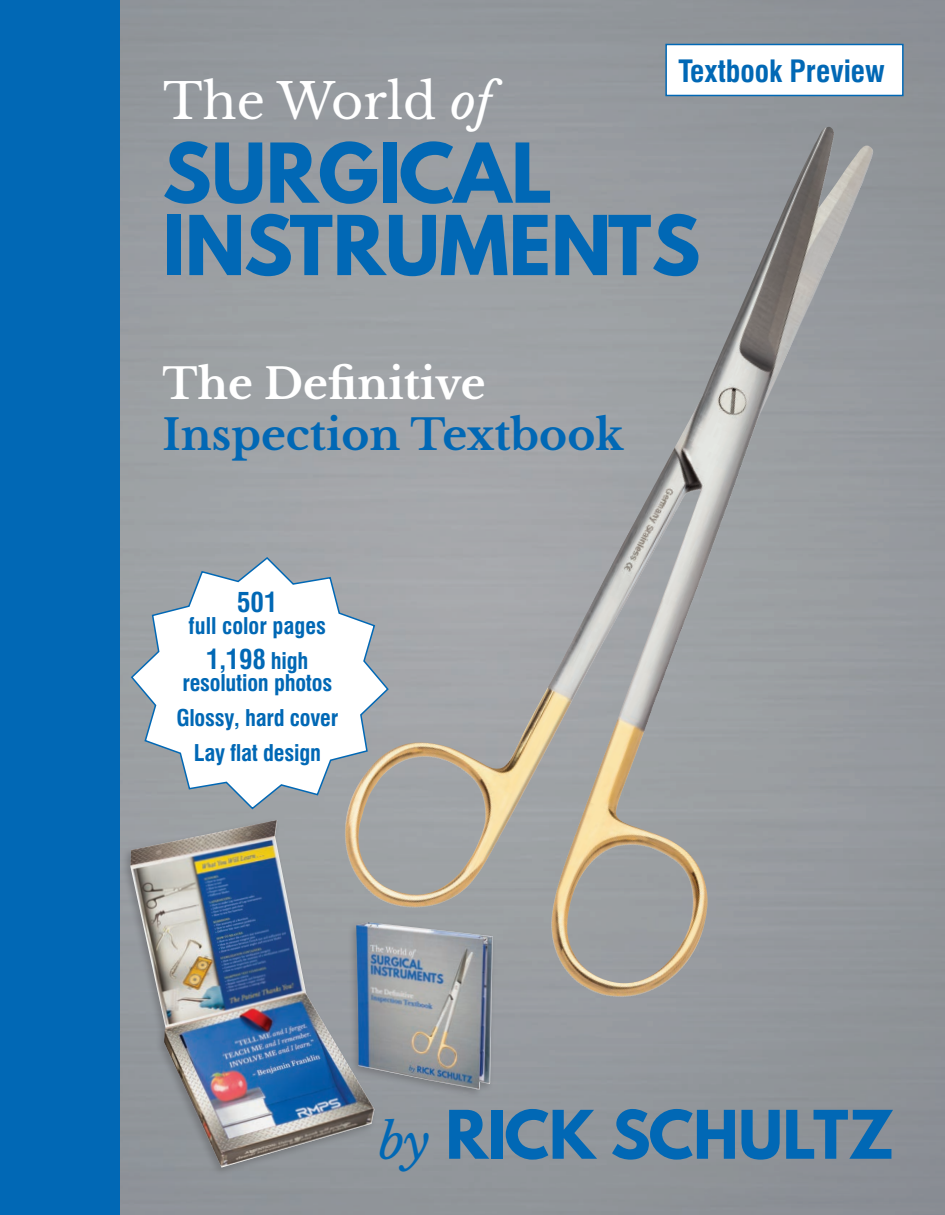
<style>
.page{position:relative;width:945px;height:1215px;background:#fff}
.page>*{position:absolute;margin:0;border:0;box-sizing:border-box;transform-origin:0 0}
.t1{font:700 73.05px/72.4px "League Spartan";color:#0168b5}
.t2{font:700 59.25px "League Spartan";color:#0168b5}
.t3{font:49.35px "Libre Baskerville";color:#fff}
.t4{font:700 42.6px "Libre Baskerville";color:#0168b5}
.t5{font:700 42.6px "Libre Baskerville";color:#fff}
.t6{font:700 condensed 30px "Swiss 721 BT";color:#0168b5}
.t7{font:700 condensed 27px "Swiss 721 BT";letter-spacing:-.005em;color:#0168b5}
.t8{font:700 condensed 22.5px/35.1px "Swiss 721 BT";letter-spacing:-.01em;color:#0168b5;text-align:center}
.s1{font-style:italic}
.s2{font-size:22.5px}
.s3{font-family:"Libre Baskerville";font-weight:400;font-style:italic;font-size:48.45px}
</style>
<div class="page">
<img style="left:120px;top:0;width:825px;height:1215px">
<img style="left:338px;top:127px;width:537px;height:871px">
<div style="left:0;top:0;width:120px;height:1215px;background:#0168b5"></div>
<div style="left:665px;top:44px;width:239px;height:52px;background:#fff;border:2px solid #0168b5"></div>
<svg style="left:130px;top:556px;width:260px;height:254px"></svg>
<div style="left:121px;top:817px;width:376px;height:359px;background:#231f20;opacity:.25"></div>
<img style="left:130px;top:820px;width:363px;height:348px">
<h3 class="t3" style="left:163px;top:71px;width:331px">The World <span class="s1">of</span></h3>
<h3 class="t6" style="left:679px;top:53px;width:208px">Textbook Preview</h3>
<h1 class="t1" style="left:162px;top:136px;width:540px">SURGICAL<br>INSTRUMENTS</h1>
<h3 class="t5" style="left:162px;top:358px;width:325px">The Definitive</h3>
<h3 class="t4" style="left:162px;top:409px;width:463px">Inspection Textbook</h3>
<p class="t7" style="left:237px;top:586px;width:42px">501</p>
<p class="t8" style="left:189px;top:608px;width:139px">full color pages</p>
<p class="t7" style="left:206px;top:643px;width:104px">1,198 <span class="s2">high</span></p>
<p class="t8" style="left:176px;top:665px;width:163px">resolution photos<br>Glossy, hard cover<br>Lay flat design</p>
<h2 class="t2" style="left:379px;top:1088px;width:517px"><span class="s3">by</span> RICK SCHULTZ</h2>
</div>
